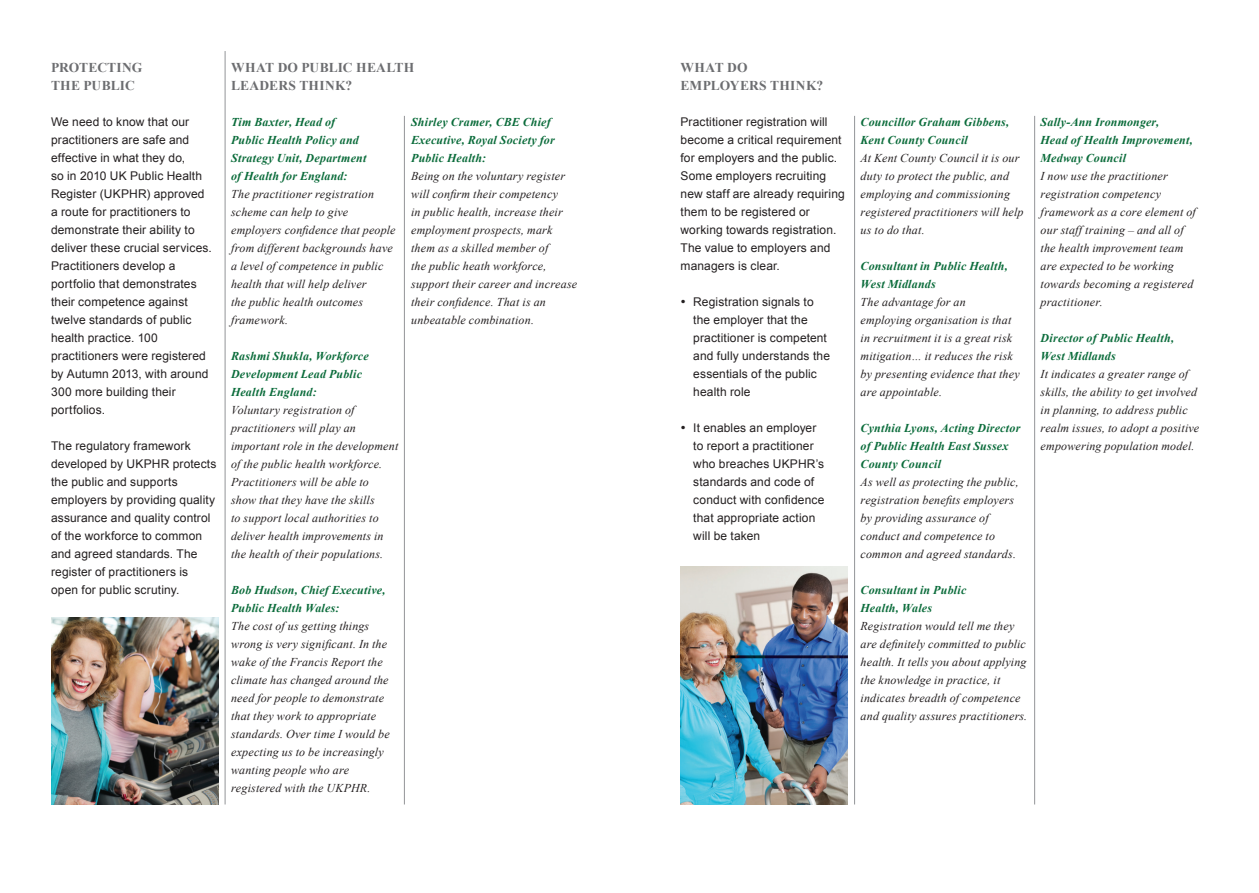
<style>
.page{position:relative;width:1259px;height:893px;background:#fff}
.page>*{position:absolute;margin:0;border:0;box-sizing:border-box;transform-origin:0 0}
.t1{font:700 13.5px/18px "Times New Roman";letter-spacing:.01em;color:#6c6d70}
.t2{font:italic 12px/18px "Times New Roman";letter-spacing:.015em;color:#231f20}
.t3{font:12px/18px "Arial";letter-spacing:.01em;color:#231f20}
.t4{font:italic 700 12px/18px "Times New Roman";letter-spacing:.015em;color:#0b6c3b}
</style>
<div class="page">
<hr style="left:225px;top:51px;width:1px;height:753px;background:#939598">
<hr style="left:404px;top:116px;width:1px;height:688px;background:#939598">
<hr style="left:854px;top:116px;width:1px;height:688px;background:#939598">
<hr style="left:1034px;top:116px;width:1px;height:688px;background:#939598">
<img style="left:51px;top:618px;width:167px;height:186px">
<img style="left:680px;top:566px;width:168px;height:238px">
<p class="t1" style="left:51px;top:58px;width:93px">PROTECTING<br>THE PUBLIC</p>
<p class="t3" style="left:51px;top:113px;width:162px">We need to know that our practitioners are safe and effective in what they do,<br>so in 2010 UK Public Health<br>Register (UKPHR) approved a route for practitioners to demonstrate their ability to deliver these crucial services.<br>Practitioners develop a portfolio that demonstrates their competence against twelve standards of public health practice. 100 practitioners were registered by Autumn 2013, with around<br>300 more building their portfolios.</p>
<p class="t3" style="left:51px;top:437px;width:167px">The regulatory framework developed by UKPHR protects the public and supports employers by providing quality assurance and quality control of the workforce to common and agreed standards. The register of practitioners is open for public scrutiny.</p>
<p class="t1" style="left:231px;top:58px;width:185px">WHAT DO PUBLIC HEALTH<br>LEADERS THINK?</p>
<p class="t4" style="left:231px;top:113px;width:137px">Tim Baxter, Head of<br>Public Health Policy and<br>Strategy Unit, Department of Health for England:</p>
<p class="t2" style="left:231px;top:185px;width:166px">The practitioner registration scheme can help to give employers confidence that people from different backgrounds have a level of competence in public health that will help deliver<br>the public health outcomes framework.</p>
<p class="t4" style="left:231px;top:347px;width:139px">Rashmi Shukla, Workforce<br>Development Lead Public<br>Health England:</p>
<p class="t2" style="left:231px;top:401px;width:169px">Voluntary registration of practitioners will play an important role in the development of the public health workforce.<br>Practitioners will be able to<br>show that they have the skills<br>to support local authorities to deliver health improvements in the health of their populations.</p>
<p class="t4" style="left:231px;top:581px;width:156px">Bob Hudson, Chief Executive,<br>Public Health Wales:</p>
<p class="t2" style="left:231px;top:617px;width:160px">The cost of us getting things wrong is very significant. In the wake of the Francis Report the climate has changed around the need for people to demonstrate that they work to appropriate standards. Over time I would be expecting us to be increasingly wanting people who are registered with the UKPHR.</p>
<p class="t4" style="left:411px;top:113px;width:145px">Shirley Cramer, CBE Chief<br>Executive, Royal Society for<br>Public Health:</p>
<p class="t2" style="left:411px;top:167px;width:167px">Being on the voluntary register will confirm their competency<br>in public health, increase their employment prospects, mark them as a skilled member of<br>the public heath workforce, support their career and increase their confidence. That is an unbeatable combination.</p>
<p class="t1" style="left:680px;top:58px;width:144px">WHAT DO<br>EMPLOYERS THINK?</p>
<p class="t3" style="left:680px;top:113px;width:166px">Practitioner registration will become a critical requirement for employers and the public.<br>Some employers recruiting new staff are already requiring them to be registered or working towards registration.<br>The value to employers and managers is clear.</p>
<p class="t3" style="left:693px;top:293px;width:138px;text-indent:-13px">• Registration signals to the employer that the practitioner is competent and fully understands the essentials of the public health role</p>
<p class="t3" style="left:693px;top:419px;width:133px;text-indent:-13px">• It enables an employer to report a practitioner who breaches UKPHR’s standards and code of conduct with confidence that appropriate action will be taken</p>
<p class="t4" style="left:860px;top:113px;width:150px">Councillor Graham Gibbens,<br>Kent County Council</p>
<p class="t2" style="left:860px;top:149px;width:164px">At Kent County Council it is our duty to protect the public, and employing and commissioning registered practitioners will help us to do that.</p>
<p class="t4" style="left:860px;top:257px;width:149px">Consultant in Public Health,<br>West Midlands</p>
<p class="t2" style="left:860px;top:293px;width:161px">The advantage for an employing organisation is that in recruitment it is a great risk mitigation… it reduces the risk by presenting evidence that they are appointable.</p>
<p class="t4" style="left:860px;top:419px;width:161px">Cynthia Lyons, Acting Director of Public Health East Sussex<br>County Council</p>
<p class="t2" style="left:860px;top:473px;width:160px">As well as protecting the public, registration benefits employers by providing assurance of conduct and competence to common and agreed standards.</p>
<p class="t4" style="left:860px;top:581px;width:107px">Consultant in Public<br>Health, Wales</p>
<p class="t2" style="left:860px;top:617px;width:168px">Registration would tell me they are definitely committed to public health. It tells you about applying the knowledge in practice, it indicates breadth of competence and quality assures practitioners.</p>
<p class="t4" style="left:1040px;top:113px;width:154px">Sally-Ann Ironmonger,<br>Head of Health Improvement,<br>Medway Council</p>
<p class="t2" style="left:1040px;top:167px;width:157px">I now use the practitioner registration competency framework as a core element of our staff training – and all of the health improvement team are expected to be working towards becoming a registered practitioner.</p>
<p class="t4" style="left:1040px;top:329px;width:135px">Director of Public Health,<br>West Midlands</p>
<p class="t2" style="left:1040px;top:365px;width:160px">It indicates a greater range of skills, the ability to get involved in planning, to address public realm issues, to adopt a positive empowering population model.</p>
</div>
